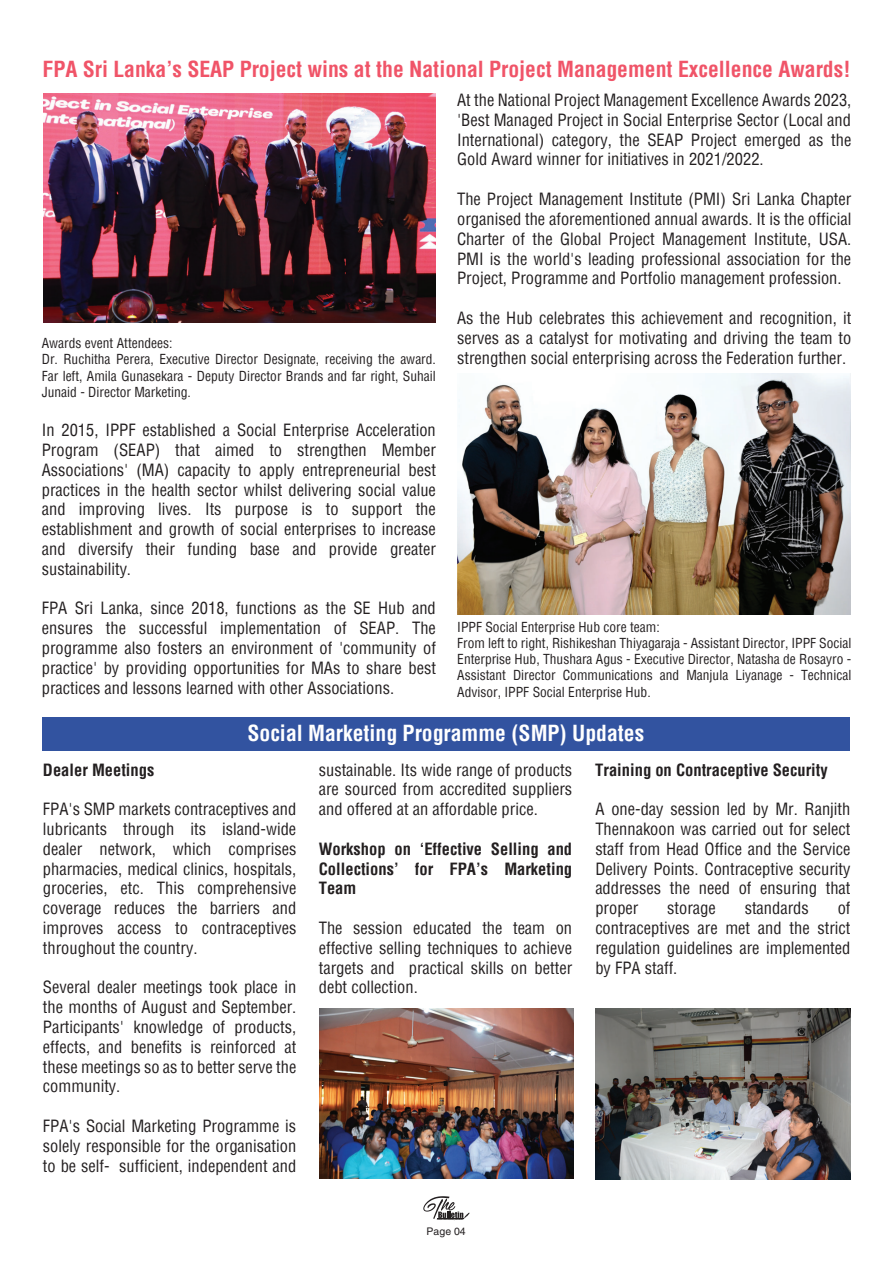
<style>
.page{position:relative;width:893px;height:1263px;background:#fff}
.page>*{position:absolute;margin:0;border:0;box-sizing:border-box;transform-origin:0 0}
.t1{font:700 condensed 21.6px "Helvetica";color:#f05468}
.t2{font:700 condensed 21.6px "Helvetica";color:#fff}
.t3{font:condensed 16.5px/19.8px "Helvetica";color:#231f20;text-align:justify}
.t4{font:700 condensed 16.5px/19.8px "Helvetica";color:#231f20;text-align:justify}
.t5{font:condensed 13.5px/16.2px "Helvetica";color:#231f20}
.t6{font:10.5px "Helvetica";color:#231f20}
.t7{font:700 1.5px "Helvetica";color:#231f20}
</style>
<div class="page">
<div style="left:43px;top:717px;width:807px;height:33px;background:#3253a0"></div>
<svg style="left:423px;top:1196px;width:47px;height:24px"></svg>
<img style="left:44px;top:94px;width:391px;height:228px">
<img style="left:457px;top:374px;width:394px;height:240px">
<img style="left:319px;top:1009px;width:255px;height:170px">
<img style="left:595px;top:1009px;width:255px;height:170px">
<h1 class="t1" style="left:43px;top:56px;width:809px">FPA Sri Lanka’s SEAP Project wins at the National Project Management Excellence Awards!</h1>
<p class="t5" style="left:42px;top:335px;width:396px">Awards event Attendees:<br>Dr. Ruchitha Perera, Executive Director Designate, receiving the award.<br>Far left, Amila Gunasekara - Deputy Director Brands and far right, Suhail Junaid - Director Marketing.</p>
<p class="t3" style="left:42px;top:420px;width:396px">In 2015, IPPF established a Social Enterprise Acceleration Program (SEAP) that aimed to strengthen Member Associations' (MA) capacity to apply entrepreneurial best practices in the health sector whilst delivering social value and improving lives. Its purpose is to support the establishment and growth of social enterprises to increase and diversify their funding base and provide greater sustainability.</p>
<p class="t3" style="left:42px;top:598px;width:396px">FPA Sri Lanka, since 2018, functions as the SE Hub and ensures the successful implementation of SEAP. The programme also fosters an environment of 'community of practice' by providing opportunities for MAs to share best practices and lessons learned with other Associations.</p>
<p class="t3" style="left:457px;top:90px;width:396px">At the National Project Management Excellence Awards 2023, 'Best Managed Project in Social Enterprise Sector (Local and International) category, the SEAP Project emerged as the Gold Award winner for initiatives in 2021/2022.</p>
<p class="t3" style="left:457px;top:189px;width:396px">The Project Management Institute (PMI) Sri Lanka Chapter organised the aforementioned annual awards. It is the official Charter of the Global Project Management Institute, USA.<br>PMI is the world's leading professional association for the Project, Programme and Portfolio management profession.</p>
<p class="t3" style="left:457px;top:308px;width:396px">As the Hub celebrates this achievement and recognition, it serves as a catalyst for motivating and driving the team to strengthen social enterprising across the Federation further.</p>
<p class="t5" style="left:457px;top:619px;width:396px">IPPF Social Enterprise Hub core team:<br>From left to right, Rishikeshan Thiyagaraja - Assistant Director, IPPF Social Enterprise Hub, Thushara Agus - Executive Director, Natasha de Rosayro - Assistant Director Communications and Manjula Liyanage - Technical Advisor, IPPF Social Enterprise Hub.</p>
<h1 class="t2" style="left:248px;top:720px;width:398px">Social Marketing Programme (SMP) Updates</h1>
<p class="t3" style="left:319px;top:760px;width:255px">sustainable. Its wide range of products are sourced from accredited suppliers and offered at an affordable price.</p>
<p class="t4" style="left:319px;top:839px;width:255px">Workshop on ‘Effective Selling and Collections’ for FPA’s Marketing Team</p>
<p class="t3" style="left:319px;top:918px;width:255px">The session educated the team on effective selling techniques to achieve targets and practical skills on better debt collection.</p>
<p class="t4" style="left:43px;top:760px;width:113px">Dealer Meetings</p>
<p class="t3" style="left:43px;top:799px;width:255px">FPA's SMP markets contraceptives and lubricants through its island-wide dealer network, which comprises pharmacies, medical clinics, hospitals, groceries, etc. This comprehensive coverage reduces the barriers and improves access to contraceptives throughout the country.</p>
<p class="t3" style="left:43px;top:977px;width:255px">Several dealer meetings took place in the months of August and September.<br>Participants' knowledge of products, effects, and benefits is reinforced at these meetings so as to better serve the community.</p>
<p class="t3" style="left:43px;top:1116px;width:255px">FPA's Social Marketing Programme is solely responsible for the organisation to be self- sufficient, independent and</p>
<p class="t4" style="left:595px;top:760px;width:234px">Training on Contraceptive Security</p>
<p class="t3" style="left:595px;top:799px;width:257px">A one-day session led by Mr. Ranjith Thennakoon was carried out for select staff from Head Office and the Service Delivery Points. Contraceptive security addresses the need of ensuring that proper</p>
<p class="t3" style="left:595px;top:898px;width:257px;text-indent:242px">of contraceptives are met and the strict regulation guidelines are implemented by FPA staff.</p>
<p class="t3" style="left:667px;top:898px;width:50px">storage</p>
<p class="t3" style="left:745px;top:898px;width:66px">standards</p>
<p class="t7" style="left:437px;top:1219px;width:28px">FPA Sri Lanka Quarterly Newsletter</p>
<p class="t6" style="left:427px;top:1228px;width:41px">Page 04</p>
</div>
